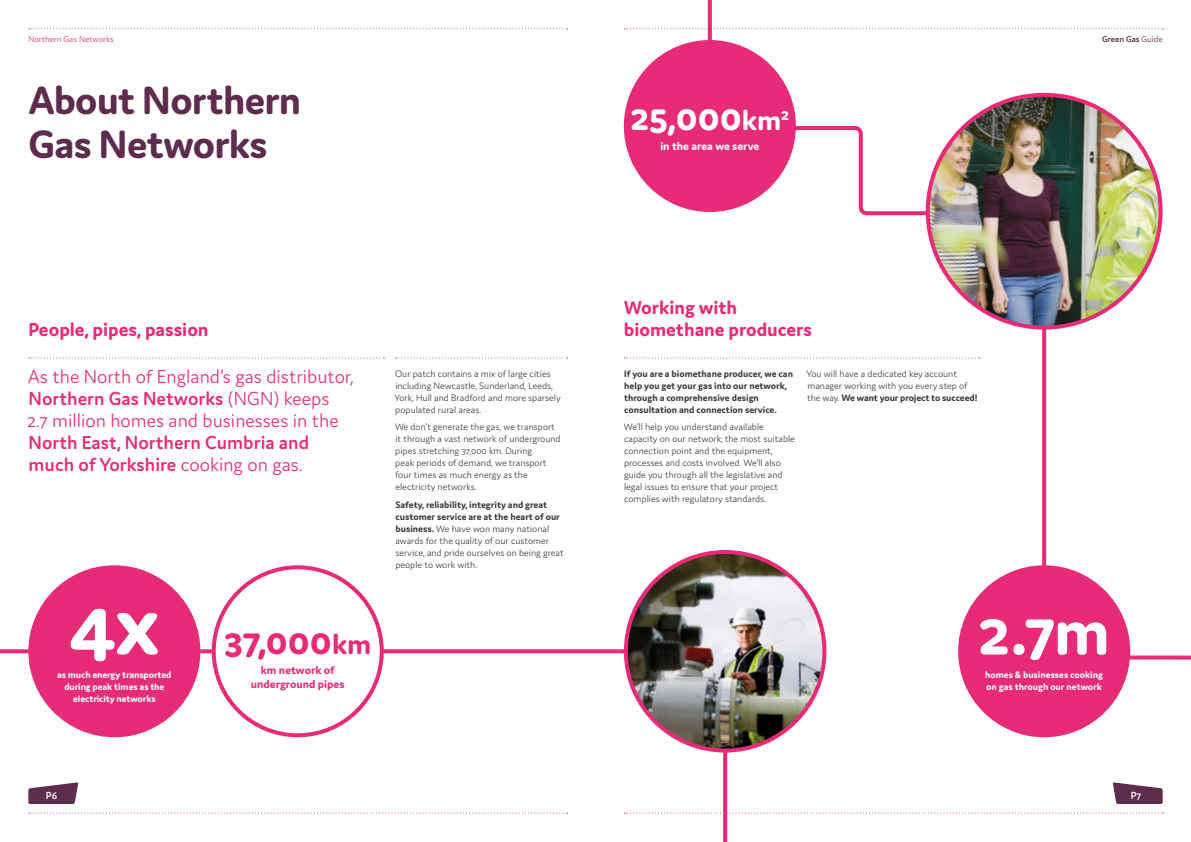
<style>
.page{position:relative;width:1191px;height:842px;background:#fff}
.page>*{position:absolute;margin:0;border:0;box-sizing:border-box;transform-origin:0 0}
.t1{font:700 90px "Domus";color:#fff}
.t2{font:700 70px "Domus";color:#fff}
.t3{font:700 42px/44px "Domus";letter-spacing:-.015em;color:#5d2c4e}
.t4{font:700 41px "Domus";color:#fff}
.t5{font:700 41px "Domus";color:#e72b78}
.t6{font:300 20px/22px "Domus";color:#e72b78}
.t7{font:600 20px/22px "Domus";color:#e72b78}
.t8{font:700 20px/22px "Domus";color:#e72b78}
.t9{font:700 12px/14.4px "Domus";color:#e72b78;text-align:center}
.t10{font:700 12px "Domus";color:#fff}
.t11{font:600 11px "Domus";color:#fff}
.t12{font:300 10px/12px "Domus";color:#3c3c3b}
.t13{font:700 10px/12px "Domus";color:#3c3c3b}
.t14{font:700 10px/12px "Domus";letter-spacing:-.005em;color:#fff}
.t15{font:300 9px "Domus";color:#e72b78}
.t16{font:600 9px "Domus";color:#5d2c4e}
.s1{font-weight:300}
.s2{font-weight:600}
.s3{font-size:30px}
.s4{font-weight:700}
</style>
<div class="page">
<svg style="left:706px;top:0;width:485px;height:662px"></svg>
<div style="left:960px;top:567px;width:168px;height:168px;background:#e72b78;border-radius:50%"></div>
<div style="left:958px;top:565px;width:172px;height:172px;border:4px solid #e72b78;border-radius:50%"></div>
<svg style="left:0;top:647px;width:729px;height:195px"></svg>
<img style="left:927px;top:95px;width:233px;height:233px;border-radius:116px">
<img style="left:626px;top:552px;width:198px;height:198px;border-radius:99px">
<div style="left:624px;top:550px;width:202px;height:202px;border:4px solid #e72b78;border-radius:50%"></div>
<div style="left:30px;top:567px;width:168px;height:168px;background:#e72b78;border-radius:50%"></div>
<div style="left:28px;top:565px;width:172px;height:172px;border:4px solid #e72b78;border-radius:50%"></div>
<div style="left:214px;top:567px;width:168px;height:168px;background:#fff;border-radius:50%"></div>
<div style="left:212px;top:565px;width:172px;height:172px;border:4px solid #e72b78;border-radius:50%"></div>
<div style="left:626px;top:42px;width:168px;height:168px;background:#e72b78;border-radius:50%"></div>
<div style="left:624px;top:40px;width:172px;height:172px;border:4px solid #e72b78;border-radius:50%"></div>
<svg style="left:624px;top:357px;width:355px;height:1px"></svg>
<svg style="left:29px;top:357px;width:355px;height:1px"></svg>
<svg style="left:395px;top:357px;width:172px;height:1px"></svg>
<svg style="left:624px;top:28px;width:539px;height:1px"></svg>
<svg style="left:29px;top:28px;width:538px;height:1px"></svg>
<svg style="left:28px;top:782px;width:50px;height:22px"></svg>
<svg style="left:1112px;top:782px;width:50px;height:22px"></svg>
<svg style="left:624px;top:813px;width:539px;height:1px"></svg>
<svg style="left:29px;top:813px;width:538px;height:1px"></svg>
<p class="t15" style="left:28px;top:34px;width:87px">Northern Gas Networks</p>
<p class="t16" style="left:1102px;top:34px;width:62px">Green Gas <span class="s1">Guide</span></p>
<h3 class="t3" style="left:28px;top:77px;width:274px">About Northern<br>Gas Networks</h3>
<h3 class="t8" style="left:28px;top:318px;width:182px">People, pipes, passion</h3>
<h3 class="t6" style="left:27px;top:366px;width:328px">As the North of England’s gas distributor,<br><span class="s2">Northern Gas Networks</span> (NGN) keeps<br>2.7 million homes and businesses in the</h3>
<h3 class="t7" style="left:29px;top:432px;width:282px">North East, Northern Cumbria and much of Yorkshire <span class="s1">cooking on gas.</span></h3>
<h1 class="t1" style="left:69px;top:575px;width:91px">4x</h1>
<p class="t14" style="left:57px;top:668px;width:116px;text-align:center">as much energy transported during peak times as the electricity networks</p>
<h3 class="t5" style="left:224px;top:617px;width:149px">37,000<span class="s3">km</span></h3>
<p class="t9" style="left:251px;top:662px;width:95px">km network of underground pipes</p>
<p class="t12" style="left:394px;top:367px;width:168px">Our patch contains a mix of large cities including Newcastle, Sunderland, Leeds, York, Hull and Bradford and more sparsely populated rural areas.</p>
<p class="t12" style="left:395px;top:421px;width:167px">We don’t generate the gas, we transport it through a vast network of underground pipes stretching 37,000 km. During<br>peak periods of demand, we transport four times as much energy as the electricity networks.</p>
<p class="t12" style="left:395px;top:499px;width:170px"><span class="s4">Safety, reliability, integrity and great customer service are at the heart of our business.</span> We have won many national awards for the quality of our customer service, and pride ourselves on being great people to work with.</p>
<h3 class="t4" style="left:630px;top:94px;width:160px">25,000<span class="s3">km</span><sup>2</sup></h3>
<p class="t10" style="left:660px;top:139px;width:101px">in the area we serve</p>
<h3 class="t8" style="left:624px;top:296px;width:190px">Working with biomethane producers</h3>
<p class="t13" style="left:624px;top:367px;width:170px">If you are a biomethane producer, we can help you get your gas into our network, through a comprehensive design consultation and connection service.</p>
<p class="t12" style="left:624px;top:421px;width:173px">We’ll help you understand available capacity on our network; the most suitable connection point and the equipment, processes and costs involved. We’ll also guide you through all the legislative and legal issues to ensure that your project complies with regulatory standards.</p>
<p class="t12" style="left:806px;top:367px;width:172px">You will have a dedicated key account manager working with you every step of the way. <span class="s4">We want your project to succeed!</span></p>
<h2 class="t2" style="left:978px;top:593px;width:133px">2.7m</h2>
<p class="t14" style="left:985px;top:668px;width:119px">homes &amp; businesses cooking on gas through our network</p>
<p class="t11" style="left:46px;top:789px;width:13px">P6</p>
<p class="t11" style="left:1130px;top:789px;width:12px">P7</p>
</div>
